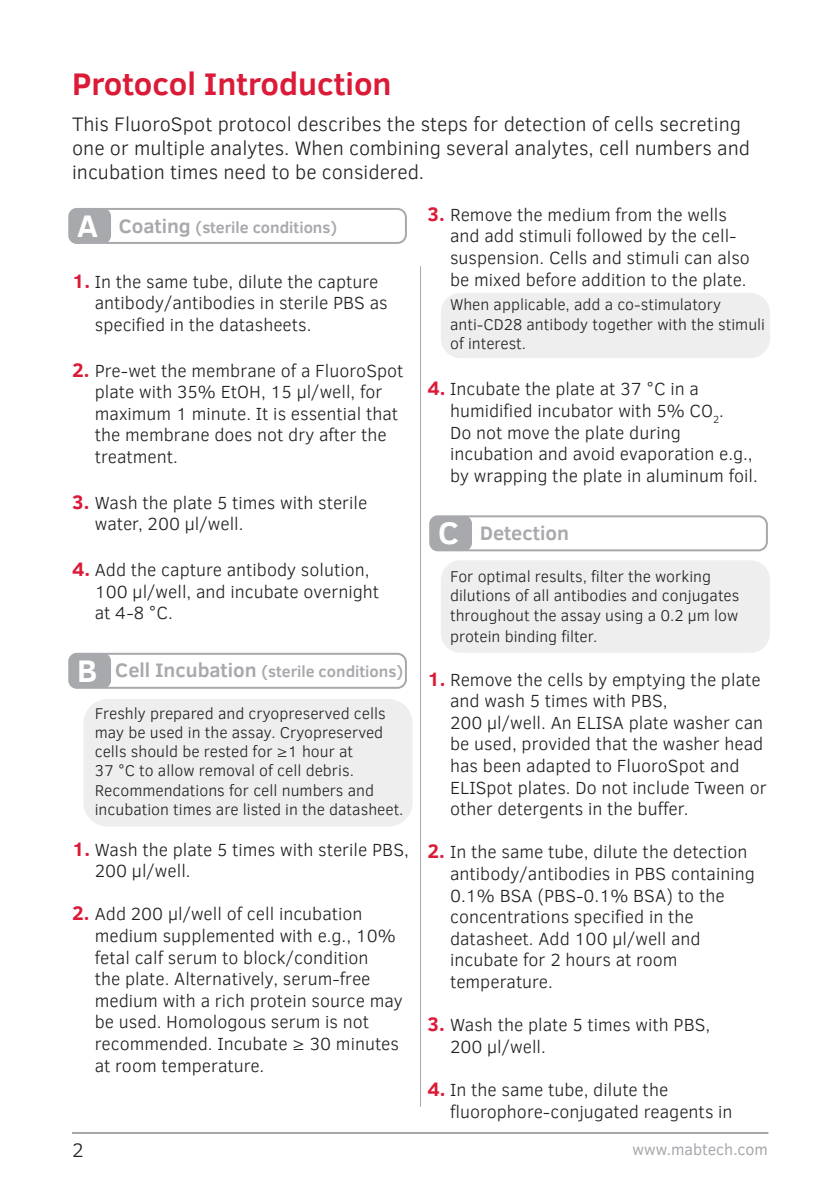
<style>
.page{position:relative;width:840px;height:1191px;background:#fff}
.page>*{position:absolute;margin:0;border:0;box-sizing:border-box;transform-origin:0 0}
.t1{font:700 32px "Clear Sans";color:#db1a37}
.t2{font:700 32px "Clear Sans";color:#fff}
.Body_Clearsans{font:300 20px/24px "Clear Sans";color:#231f20}
.t3{font:700 20px "Clear Sans";color:#a8a9ad}
.t4{font:300 18px/21.6px "Clear Sans";color:#231f20}
.Notes{font:300 16px/19.2px "Clear Sans";color:#231f20}
.Notes-2{font:700 16px "Clear Sans";color:#a8a9ad}
.t5{font:16px "Clear Sans";color:#a8a9ad}
.s1{font-size:20px}
.s2{font-weight:700;font-size:20px;color:#db1a37}
</style>
<div class="page">
<div style="left:83px;top:699px;width:329px;height:127px;background:#eeeeef;border-radius:24px"></div>
<div style="left:440px;top:293px;width:329px;height:65px;background:#eeeeef;border-radius:20px"></div>
<div style="left:440px;top:560px;width:329px;height:93px;background:#eeeeef;border-radius:20px"></div>
<hr style="left:72px;top:1132px;width:696px;height:2px;background:#231f20">
<hr style="left:420px;top:266px;width:1px;height:840px;background:#a8a9ad">
<div style="left:429px;top:515px;width:42px;height:36px;background:#a8a9ad;border-radius:8px"></div>
<div style="left:68px;top:653px;width:43px;height:36px;background:#a8a9ad;border-radius:8px"></div>
<div style="left:68px;top:208px;width:43px;height:36px;background:#a8a9ad;border-radius:8px"></div>
<div style="left:458px;top:515px;width:309px;height:36px;border:2px solid #a8a9ad;border-radius:8px"></div>
<div style="left:97px;top:653px;width:309px;height:36px;border:2px solid #a8a9ad;border-radius:8px"></div>
<div style="left:97px;top:208px;width:309px;height:36px;border:2px solid #a8a9ad;border-radius:8px"></div>
<h1 class="t1" style="left:72px;top:61px;width:321px">Protocol Introduction</h1>
<p class="Body_Clearsans" style="left:72px;top:112px;width:679px">This FluoroSpot protocol describes the steps for detection of cells secreting one or multiple analytes. When combining several analytes, cell numbers and incubation times need to be considered.</p>
<p class="Notes-2" style="left:119px;top:215px;width:220px"><span class="s1">Coating</span> (sterile conditions)</p>
<p class="t4" style="left:95px;top:271px;width:294px;text-indent:-23px"><span class="s2">1.</span> In the same tube, dilute the capture antibody/antibodies in sterile PBS as specified in the datasheets.</p>
<p class="t4" style="left:95px;top:359px;width:310px;text-indent:-23px"><span class="s2">2.</span> Pre-wet the membrane of a FluoroSpot plate with 35% EtOH, 15 µl/well, for maximum 1 minute. It is essential that the membrane does not dry after the treatment.</p>
<p class="t4" style="left:95px;top:491px;width:274px;text-indent:-23px"><span class="s2">3.</span> Wash the plate 5 times with sterile water, 200 µl/well.</p>
<p class="t4" style="left:95px;top:559px;width:286px;text-indent:-23px"><span class="s2">4.</span> Add the capture antibody solution,<br>100 µl/well, and incubate overnight at 4-8 °C.</p>
<p class="t4" style="left:450px;top:204px;width:301px;text-indent:-23px"><span class="s2">3.</span> Remove the medium from the wells and add stimuli followed by the cell&shy;suspension. Cells and stimuli can also be mixed before addition to the plate.</p>
<p class="Notes" style="left:450px;top:295px;width:316px">When applicable, add a co-stimulatory anti-CD28 antibody together with the stimuli of interest.</p>
<p class="t4" style="left:450px;top:378px;width:309px;text-indent:-23px"><span class="s2">4.</span> Incubate the plate at 37 °C in a humidified incubator with 5% CO<sub>2</sub>.<br>Do not move the plate during incubation and avoid evaporation e.g., by wrapping the plate in aluminum foil.</p>
<h1 class="t2" style="left:77px;top:202px;width:22px">A</h1>
<h1 class="t2" style="left:438px;top:509px;width:22px">C</h1>
<h2 class="t3" style="left:480px;top:519px;width:90px">Detection</h2>
<p class="Notes" style="left:450px;top:567px;width:291px">For optimal results, filter the working dilutions of all antibodies and conjugates throughout the assay using a 0.2 μm low</p>
<p class="Notes" style="left:450px;top:627px;width:149px">protein binding filter.</p>
<p class="t4" style="left:450px;top:668px;width:318px;text-indent:-23px"><span class="s2">1.</span> Remove the cells by emptying the plate and wash 5 times with PBS,<br>200 µl/well. An ELISA plate washer can be used, provided that the washer head has been adapted to FluoroSpot and ELISpot plates. Do not include Tween or other detergents in the buffer.</p>
<p class="t4" style="left:450px;top:841px;width:306px;text-indent:-23px"><span class="s2">2.</span> In the same tube, dilute the detection antibody/antibodies in PBS containing<br>0.1% BSA (PBS-0.1% BSA) to the concentrations specified in the datasheet. Add 100 µl/well and incubate for 2 hours at room temperature.</p>
<p class="t4" style="left:450px;top:1014px;width:261px;text-indent:-23px"><span class="s2">3.</span> Wash the plate 5 times with PBS,<br>200 µl/well.</p>
<p class="t4" style="left:450px;top:1079px;width:284px;text-indent:-23px"><span class="s2">4.</span> In the same tube, dilute the fluorophore-conjugated reagents in</p>
<h1 class="t2" style="left:77px;top:647px;width:22px">B</h1>
<h2 class="Notes-2" style="left:115px;top:659px;width:289px"><span class="s1">Cell Incubation</span> (sterile conditions)</h2>
<p class="Notes" style="left:95px;top:703px;width:310px">Freshly prepared and cryopreserved cells may be used in the assay. Cryopreserved cells should be rested for ≥1 hour at<br>37 °C to allow removal of cell debris.<br>Recommendations for cell numbers and incubation times are listed in the datasheet.</p>
<p class="t4" style="left:95px;top:838px;width:315px;text-indent:-23px"><span class="s2">1.</span> Wash the plate 5 times with sterile PBS,<br>200 µl/well.</p>
<p class="t4" style="left:95px;top:903px;width:309px;text-indent:-23px"><span class="s2">2.</span> Add 200 μl/well of cell incubation medium supplemented with e.g., 10% fetal calf serum to block/condition<br>the plate. Alternatively, serum-free medium with a rich protein source may be used. Homologous serum is not recommended. Incubate ≥ 30 minutes at room temperature.</p>
<p class="Body_Clearsans" style="left:72px;top:1137px;width:13px">2</p>
<p class="t5" style="left:632px;top:1138px;width:137px">www.mabtech.com</p>
</div>
